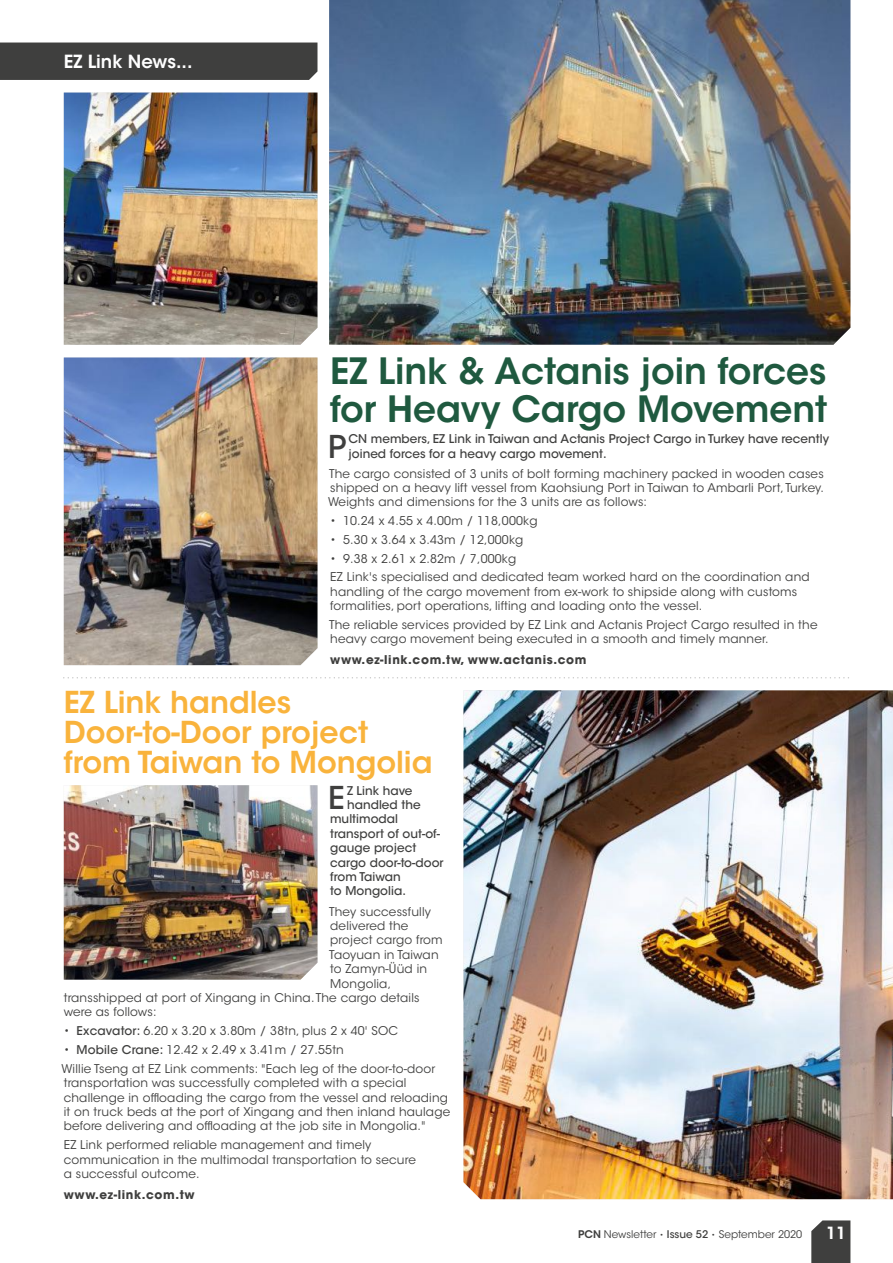
<style>
.page{position:relative;width:893px;height:1263px;background:#fff}
.page>*{position:absolute;margin:0;border:0;box-sizing:border-box;transform-origin:0 0}
.t1{font:600 36px/37.5px "ITC Avant Garde Std";color:#1f593f}
.t2{font:500 31.2px "ITC Avant Garde Std";color:#3f3f3e}
.t3{font:600 30px/30.2px "ITC Avant Garde Std";color:#f9b33c}
.t4{font:600 18px "ITC Avant Garde Std";color:#fff}
.t5{font:600 16.65px "ITC Avant Garde Std";color:#fff}
.t6{font:12px/14.4px "ITC Avant Garde Std";letter-spacing:.015em;color:#3f3f3e}
.t7{font:500 12px/14.2px "ITC Avant Garde Std";letter-spacing:.005em;color:#3f3f3e}
.t8{font:700 12px "ITC Avant Garde Std";letter-spacing:.05em;color:#3f3f3e}
.t9{font:10.5px "ITC Avant Garde Std";color:#3f3f3e}
.s1{font-weight:500}
.s2{font-weight:600}
.s3{font-weight:700;font-size:6px}
</style>
<div class="page">
<svg style="left:811px;top:1220px;width:39px;height:43px;background:#494948"></svg>
<div style="left:0;top:43px;width:317px;height:37px;background:#3f3f3e"></div>
<img style="left:329px;top:0;width:521px;height:345px">
<img style="left:64px;top:93px;width:253px;height:252px">
<img style="left:64px;top:357px;width:253px;height:308px">
<svg style="left:64px;top:677px;width:785px;height:1px"></svg>
<img style="left:463px;top:690px;width:430px;height:509px">
<img style="left:64px;top:785px;width:253px;height:195px">
<h3 class="t4" style="left:64px;top:55px;width:130px">EZ Link News...</h3>
<h1 class="t1" style="left:330px;top:357px;width:499px">EZ Link &amp; Actanis join forces for Heavy Cargo Movement</h1>
<h2 class="t2" style="left:328px;top:435px;width:20px">P</h2>
<p class="t7" style="left:348px;top:433px;width:482px">CN members, EZ Link in Taiwan and Actanis Project Cargo in Turkey have recently joined forces for a heavy cargo movement.</p>
<p class="t6" style="left:328px;top:468px;width:497px;text-align:justify">The cargo consisted of 3 units of bolt forming machinery packed in wooden cases shipped on a heavy lift vessel from Kaohsiung Port in Taiwan to Ambarli Port,Turkey.<br>Weights and dimensions for the 3 units are as follows:</p>
<p class="t6" style="left:330px;top:515px;width:209px">• 10.24 x 4.55 x 4.00m / 118,000kg</p>
<p class="t6" style="left:330px;top:534px;width:195px">• 5.30 x 3.64 x 3.43m / 12,000kg</p>
<p class="t6" style="left:330px;top:550px;width:481px;line-height:18.8px">• 9.38 x 2.61 x 2.82m / 7,000kg<br>EZ Link's specialised and dedicated team worked hard on the coordination and</p>
<p class="t6" style="left:330px;top:586px;width:469px">handling of the cargo movement from ex-work to shipside along with customs formalities, port operations, lifting and loading onto the vessel.</p>
<p class="t6" style="left:329px;top:619px;width:490px">The reliable services provided by EZ Link and Actanis Project Cargo resulted in the heavy cargo movement being executed in a smooth and timely manner.</p>
<p class="t8" style="left:330px;top:655px;width:258px">www.ez-link.com.tw, www.actanis.com</p>
<h3 class="t3" style="left:64px;top:690px;width:370px">EZ Link handles<br>Door-to-Door project from Taiwan to Mongolia</h3>
<h2 class="t2" style="left:328px;top:786px;width:18px">E</h2>
<p class="t7" style="left:347px;top:785px;width:67px">Z Link have</p>
<p class="t7" style="left:347px;top:799px;width:75px">handled the</p>
<p class="t7" style="left:330px;top:813px;width:69px">multimodal</p>
<p class="t7" style="left:330px;top:828px;width:111px">transport of out-of-</p>
<p class="t7" style="left:330px;top:842px;width:88px">gauge project</p>
<p class="t7" style="left:330px;top:856px;width:115px">cargo door-to-door</p>
<p class="t7" style="left:330px;top:871px;width:72px">from Taiwan</p>
<p class="t7" style="left:330px;top:885px;width:77px">to Mongolia.</p>
<p class="t6" style="left:329px;top:906px;width:103px">They successfully</p>
<p class="t6" style="left:330px;top:920px;width:80px">delivered the</p>
<p class="t6" style="left:330px;top:934px;width:114px">project cargo from</p>
<p class="t6" style="left:329px;top:949px;width:111px">Taoyuan in Taiwan</p>
<p class="t6" style="left:330px;top:963px;width:98px">to Zamyn-Üüd in</p>
<p class="t6" style="left:330px;top:977px;width:62px">Mongolia,</p>
<p class="t6" style="left:64px;top:992px;width:357px">transshipped at port of Xingang in China.The cargo details</p>
<p class="t6" style="left:64px;top:1006px;width:94px">were as follows:</p>
<p class="t6" style="left:64px;top:1025px;width:336px">• <span class="s1">Excavator:</span> 6.20 x 3.20 x 3.80m / 38tn, plus 2 x 40' SOC</p>
<p class="t6" style="left:62px;top:1042px;width:375px;line-height:18.9px">• <span class="s1">Mobile Crane:</span> 12.42 x 2.49 x 3.41m / 27.55tn<br>Willie Tseng at EZ Link comments: "Each leg of the door-to-door</p>
<p class="t6" style="left:64px;top:1077px;width:388px">transportation was successfully completed with a special challenge in offloading the cargo from the vessel and reloading it on truck beds at the port of Xingang and then inland haulage before delivering and offloading at the job site in Mongolia."</p>
<p class="t6" style="left:64px;top:1139px;width:354px">EZ Link performed reliable management and timely communication in the multimodal transportation to secure a successful outcome.</p>
<p class="t8" style="left:64px;top:1190px;width:133px">www.ez-link.com.tw</p>
<p class="t9" style="left:578px;top:1230px;width:226px"><span class="s2">PCN</span> Newsletter <span class="s3">•</span> <span class="s1">Issue 52</span> <span class="s3">•</span> September 2020</p>
<h3 class="t5" style="left:826px;top:1227px;width:22px">11</h3>
</div>
